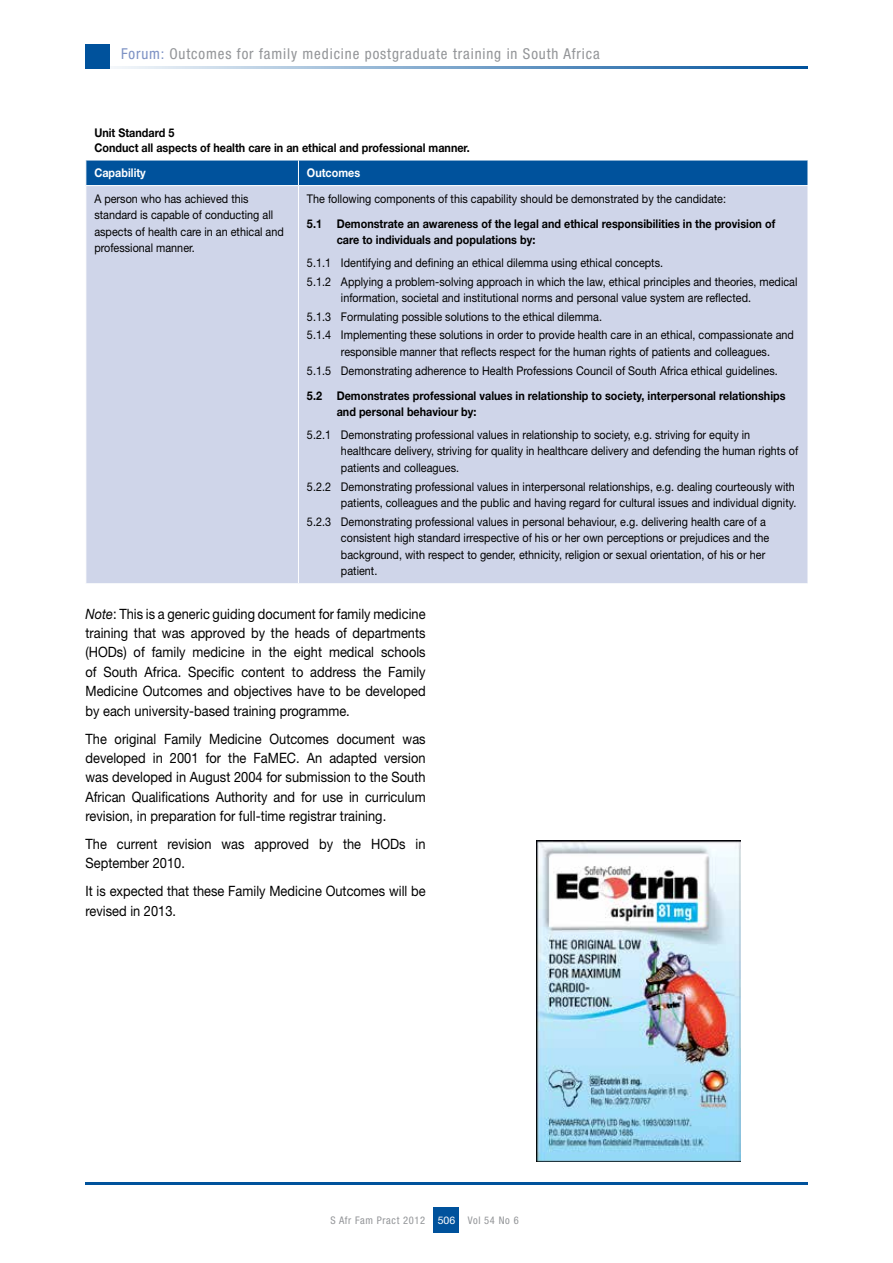
<style>
.page{position:relative;width:893px;height:1263px;background:#fff}
.page>*{position:absolute;margin:0;border:0;box-sizing:border-box;transform-origin:0 0}
.t1{font:condensed 15px "Helvetica Neue LT Std";letter-spacing:.06em;color:#939598}
.t2{font:14.25px/19.4px "Helvetica Neue LT Std";color:#000;text-align:justify;scale:.9 1}
.t3{font:12px/16.5px "Helvetica Neue LT Std";color:#000;scale:.9 1}
.t4{font:700 12px/16.5px "Helvetica Neue LT Std";color:#000;scale:.9 1}
.t5{font:700 12px "Helvetica Neue LT Std";color:#fff;scale:.9 1}
.t6{font:condensed 10.5px "Helvetica Neue LT Std";letter-spacing:.06em;color:#939598}
.s1{color:#7c91c4}
.s2{font-style:italic}
.s3{font-stretch:normal;color:#fff}
</style>
<div class="page">
<hr style="left:85px;top:66px;width:723px;height:2px;background:#00529c">
<div style="left:85px;top:44px;width:24px;height:24px;background:#00529c"></div>
<div style="left:434px;top:1208px;width:25px;height:25px;background:#00529c"></div>
<hr style="left:85px;top:1182px;width:723px;height:2px;background:#00529c">
<div style="left:86px;top:186px;width:722px;height:397px;background:#cfd5e9"></div>
<div style="left:85px;top:160px;width:723px;height:25px;background:#00529c"></div>
<hr style="left:298px;top:186px;width:1px;height:397px;background:#fff">
<img style="left:536px;top:840px;width:204px;height:321px">
<p class="t1" style="left:121px;top:45px;width:480px"><span class="s1">Forum:</span> Outcomes for family medicine postgraduate training in South Africa</p>
<p class="t4" style="left:94px;top:124px;width:419px;line-height:15px">Unit Standard 5<br>Conduct all aspects of health care in an ethical and professional manner.</p>
<p class="t5" style="left:94px;top:165px;width:59px">Capability</p>
<p class="t5" style="left:307px;top:165px;width:61px">Outcomes</p>
<p class="t3" style="left:94px;top:190px;width:212px">A person who has achieved this standard is capable of conducting all aspects of health care in an ethical and professional manner.</p>
<p class="t3" style="left:307px;top:190px;width:467px">The following components of this capability should be demonstrated by the candidate:</p>
<p class="t4" style="left:337px;top:215px;width:489px;text-indent:-30px">5.1 Demonstrate an awareness of the legal and ethical responsibilities in the provision of care to individuals and populations by:</p>
<p class="t3" style="left:307px;top:253px;width:547px;line-height:18.6px">5.1.1 Identifying and defining an ethical dilemma using ethical concepts.<br>5.1.2 Applying a problem-solving approach in which the law, ethical principles and theories, medical</p>
<p class="t3" style="left:307px;top:288px;width:543px;line-height:18.6px;text-indent:34px">information, societal and institutional norms and personal value system are reflected.<br>5.1.3 Formulating possible solutions to the ethical dilemma.<br>5.1.4 Implementing these solutions in order to provide health care in an ethical, compassionate and</p>
<p class="t3" style="left:307px;top:342px;width:525px;line-height:18.6px;text-indent:34px">responsible manner that reflects respect for the human rights of patients and colleagues.<br>5.1.5 Demonstrating adherence to Health Professions Council of South Africa ethical guidelines.</p>
<p class="t4" style="left:337px;top:387px;width:500px;text-indent:-30px">5.2 Demonstrates professional values in relationship to society, interpersonal relationships and personal behaviour by:</p>
<p class="t3" style="left:341px;top:426px;width:509px;text-indent:-34px">5.2.1 Demonstrating professional values in relationship to society, e.g. striving for equity in healthcare delivery, striving for quality in healthcare delivery and defending the human rights of patients and colleagues.</p>
<p class="t3" style="left:307px;top:478px;width:545px;text-align:right">5.2.2 Demonstrating professional values in interpersonal relationships, e.g. dealing courteously with patients, colleagues and the public and having regard for cultural issues and individual dignity.</p>
<p class="t3" style="left:341px;top:513px;width:477px;text-indent:-34px">5.2.3 Demonstrating professional values in personal behaviour, e.g. delivering health care of a consistent high standard irrespective of his or her own perceptions or prejudices and the background, with respect to gender, ethnicity, religion or sexual orientation, of his or her patient.</p>
<p class="t2" style="left:85px;top:604px;width:379px"><span class="s2">Note</span>: This is a generic guiding document for family medicine training that was approved by the heads of departments (HODs) of family medicine in the eight medical schools of South Africa. Specific content to address the Family Medicine Outcomes and objectives have to be developed by each university-based training programme.</p>
<p class="t2" style="left:85px;top:728px;width:379px">The original Family Medicine Outcomes document was developed in 2001 for the FaMEC. An adapted version was developed in August 2004 for submission to the South African Qualifications Authority and for use in curriculum revision, in preparation for full-time registrar training.</p>
<p class="t2" style="left:85px;top:834px;width:379px">The current revision was approved by the HODs in<br>September 2010.</p>
<p class="t2" style="left:85px;top:881px;width:379px">It is expected that these Family Medicine Outcomes will be revised in 2013.</p>
<p class="t6" style="left:330px;top:1214px;width:190px">S Afr Fam Pract 2012 <span class="s3">506</span> Vol 54 No 6</p>
</div>
